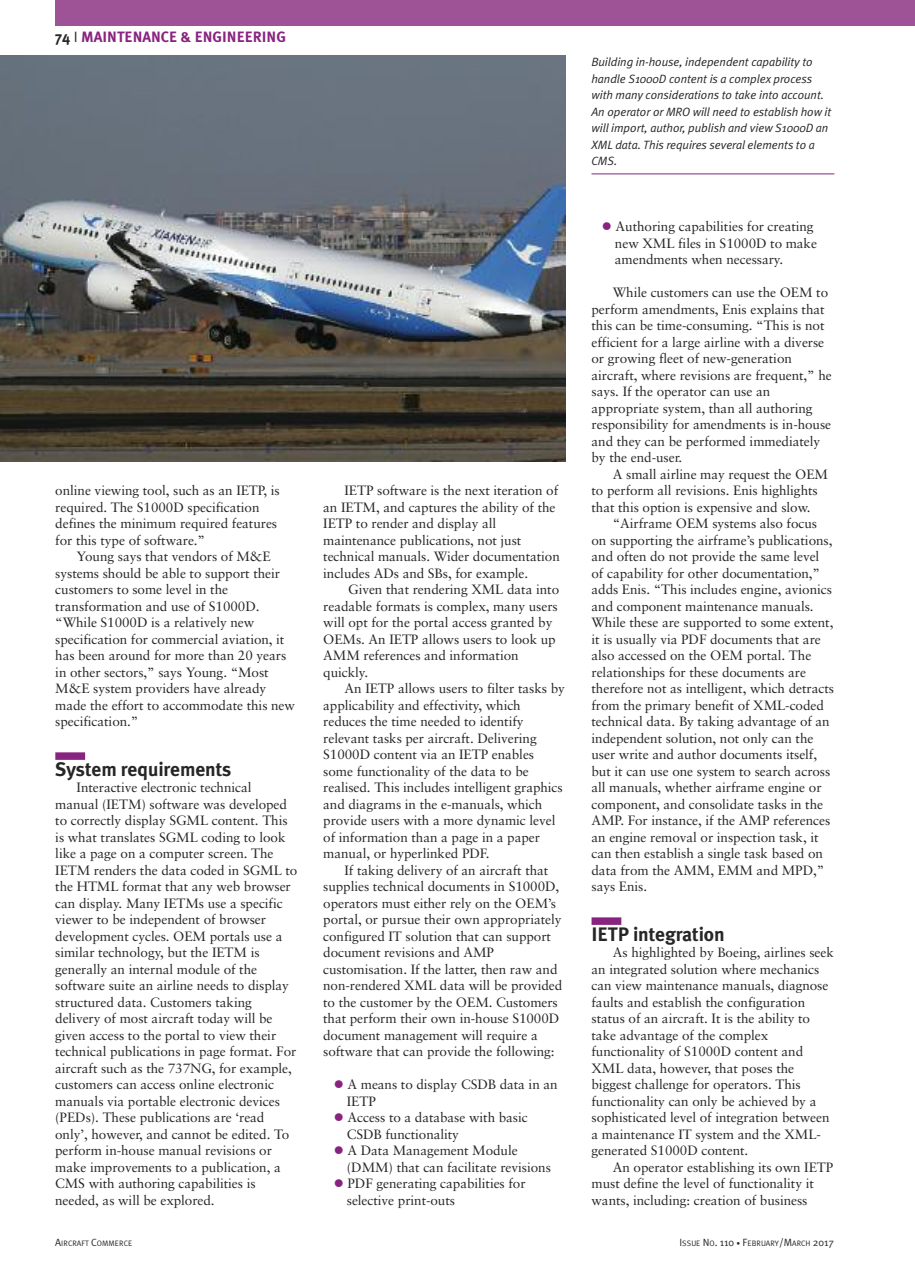
<style>
.page{position:relative;width:915px;height:1263px;background:#fff}
.page>*{position:absolute;margin:0;border:0;box-sizing:border-box;transform-origin:0 0}
.t1{font:700 19.5px "Meta Plus";letter-spacing:-.005em;color:#272627}
.t2{font:700 15px "Meta Plus";color:#882480}
.t3{font:13.5px/16.5px "Sabon";letter-spacing:-.005em;color:#272627}
.t4{font:italic 12px/16.5px "Meta Plus Normal";letter-spacing:-.005em;color:#272627}
.t5{font:7.8px "Meta Plus Normal";color:#272627}
.s1{color:#272627}
.s2{font-family:"Meta Plus Normal";font-weight:400;color:#272627}
.s3{color:#882480}
.s4{font-size:10.5px}
.s5{font-size:7.5px}
</style>
<div class="page">
<div style="left:55px;top:752px;width:30px;height:8px;background:#882480"></div>
<div style="left:591px;top:917px;width:30px;height:8px;background:#882480"></div>
<div style="left:55px;top:0;width:859px;height:26px;background:#9f5397"></div>
<img style="left:0;top:55px;width:565px;height:406px">
<hr style="left:591px;top:174px;width:243px;height:1px;background:#882480">
<p class="t2" style="left:55px;top:28px;width:232px"><span class="s1">74</span> <span class="s2">I</span> MAINTENANCE &amp; ENGINEERING</p>
<p class="t3" style="left:55px;top:483px;width:226px">online viewing tool, such as an IETP, is required. The S1000D specification defines the minimum required features for this type of software.”</p>
<p class="t3" style="left:55px;top:549px;width:241px;text-indent:21px">Young says that vendors of M&amp;E systems should be able to support their customers to some level in the transformation and use of S1000D. “While S1000D is a relatively new specification for commercial aviation, it has been around for more than 20 years in other sectors,” says Young. “Most M&amp;E system providers have already made the effort to accommodate this new specification.”</p>
<h1 class="t1" style="left:55px;top:757px;width:177px">System requirements</h1>
<p class="t3" style="left:55px;top:780px;width:244px;text-indent:21px">Interactive electronic technical manual (IETM) software was developed to correctly display SGML content. This is what translates SGML coding to look like a page on a computer screen. The IETM renders the data coded in SGML to the HTML format that any web browser can display. Many IETMs use a specific viewer to be independent of browser development cycles. OEM portals use a similar technology, but the IETM is generally an internal module of the software suite an airline needs to display structured data. Customers taking delivery of most aircraft today will be given access to the portal to view their technical publications in page format. For aircraft such as the 737NG, for example, customers can access online electronic manuals via portable electronic devices (PEDs). These publications are ‘read only’, however, and cannot be edited. To perform in-house manual revisions or make improvements to a publication, a CMS with authoring capabilities is needed, as will be explored.</p>
<p class="t3" style="left:323px;top:483px;width:238px;text-indent:21px">IETP software is the next iteration of an IETM, and captures the ability of the IETP to render and display all maintenance publications, not just technical manuals. Wider documentation includes ADs and SBs, for example.</p>
<p class="t3" style="left:323px;top:582px;width:237px;text-indent:25px">Given that rendering XML data into readable formats is complex, many users will opt for the portal access granted by<br>OEMs. An IETP allows users to look up<br>AMM references and information quickly.</p>
<p class="t3" style="left:323px;top:681px;width:243px;text-indent:21px">An IETP allows users to filter tasks by applicability and effectivity, which reduces the time needed to identify relevant tasks per aircraft. Delivering S1000D content via an IETP enables some functionality of the data to be realised. This includes intelligent graphics and diagrams in the e-manuals, which provide users with a more dynamic level of information than a page in a paper manual, or hyperlinked PDF.</p>
<p class="t3" style="left:323px;top:863px;width:241px;text-indent:21px">If taking delivery of an aircraft that supplies technical documents in S1000D, operators must either rely on the OEM’s portal, or pursue their own appropriately configured IT solution that can support document revisions and AMP customisation. If the latter, then raw and non-rendered XML data will be provided to the customer by the OEM. Customers that perform their own in-house S1000D document management will require a software that can provide the following:</p>
<p class="t3" style="left:347px;top:1077px;width:212px;text-indent:-13px"><span class="s3">●</span> A means to display CSDB data in an<br>IETP</p>
<p class="t3" style="left:347px;top:1110px;width:182px;text-indent:-13px"><span class="s3">●</span> Access to a database with basic<br>CSDB functionality</p>
<p class="t3" style="left:347px;top:1143px;width:205px;text-indent:-13px"><span class="s3">●</span> A Data Management Module (DMM) that can facilitate revisions</p>
<p class="t3" style="left:347px;top:1176px;width:180px;text-indent:-13px"><span class="s3">●</span> PDF generating capabilities for selective print-outs</p>
<p class="t4" style="left:591px;top:54px;width:241px">Building in-house, independent capability to handle S1000D content is a complex process with many considerations to take into account.<br>An operator or MRO will need to establish how it will import, author, publish and view S1000D an XML data. This requires several elements to a CMS.</p>
<p class="t3" style="left:614px;top:219px;width:203px;text-indent:-13px"><span class="s3">●</span> Authoring capabilities for creating new XML files in S1000D to make amendments when necessary.</p>
<p class="t3" style="left:591px;top:285px;width:242px;text-indent:21px">While customers can use the OEM to perform amendments, Enis explains that this can be time-consuming. “This is not efficient for a large airline with a diverse or growing fleet of new-generation aircraft, where revisions are frequent,” he says. If the operator can use an appropriate system, than all authoring responsibility for amendments is in-house and they can be performed immediately by the end-user.</p>
<p class="t3" style="left:591px;top:467px;width:238px;text-indent:21px">A small airline may request the OEM to perform all revisions. Enis highlights that this option is expensive and slow.</p>
<p class="t3" style="left:591px;top:516px;width:244px;text-indent:21px">“Airframe OEM systems also focus on supporting the airframe’s publications, and often do not provide the same level of capability for other documentation,” adds Enis. “This includes engine, avionics and component maintenance manuals.<br>While these are supported to some extent, it is usually via PDF documents that are also accessed on the OEM portal. The relationships for these documents are therefore not as intelligent, which detracts from the primary benefit of XML-coded technical data. By taking advantage of an independent solution, not only can the user write and author documents itself, but it can use one system to search across all manuals, whether airframe engine or component, and consolidate tasks in the AMP. For instance, if the AMP references an engine removal or inspection task, it can then establish a single task based on data from the AMM, EMM and MPD,” says Enis.</p>
<h1 class="t1" style="left:591px;top:922px;width:135px">IETP integration</h1>
<p class="t3" style="left:591px;top:945px;width:244px;text-indent:21px">As highlighted by Boeing, airlines seek an integrated solution where mechanics can view maintenance manuals, diagnose faults and establish the configuration status of an aircraft. It is the ability to take advantage of the complex functionality of S1000D content and XML data, however, that poses the biggest challenge for operators. This functionality can only be achieved by a sophisticated level of integration between a maintenance IT system and the XML&shy;generated S1000D content.</p>
<p class="t3" style="left:591px;top:1160px;width:243px;text-indent:21px">An operator establishing its own IETP must define the level of functionality it wants, including: creation of business</p>
<p class="t5" style="left:55px;top:1238px;width:78px"><span class="s4">A</span>IRCRAFT <span class="s4">C</span>OMMERCE</p>
<p class="t5" style="left:679px;top:1238px;width:156px"><span class="s4">I</span>SSUE <span class="s4">N</span>O<span class="s4">. 110</span> <span class="s5">•</span> <span class="s4">F</span>EBRUARY<span class="s4">/M</span>ARCH <span class="s4">2017</span></p>
</div>
